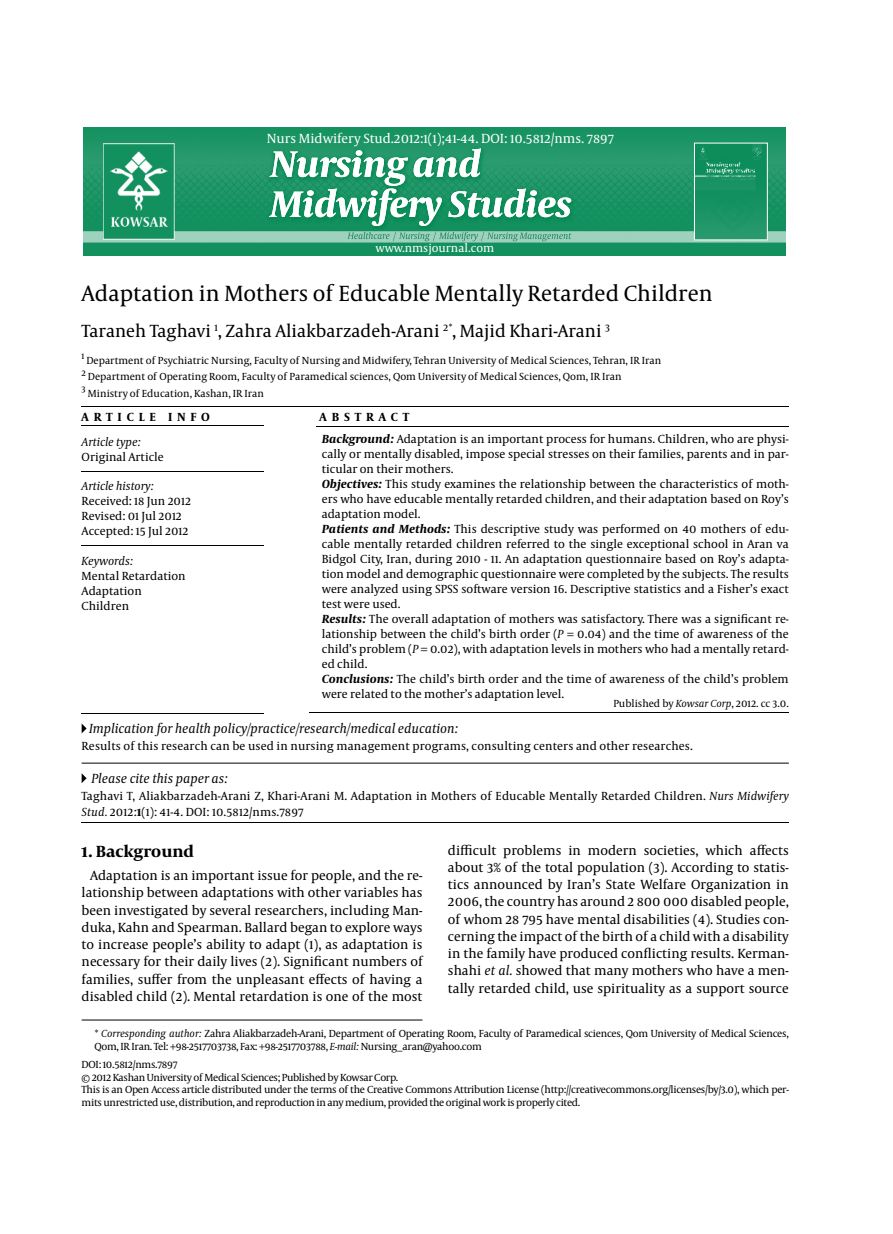
<style>
.page{position:relative;width:893px;height:1234px;background:#fff}
.page>*{position:absolute;margin:0;border:0;box-sizing:border-box;transform-origin:0 0}
.t1{font:22.5px "Capitolium News";color:#000}
.t2{font:18px "Capitolium News";color:#000}
.t3{font:700 16.5px "Capitolium News";color:#000}
.t4{font:13.5px/17.2px "Capitolium News";color:#000;text-align:justify}
.t5{font:italic 13.5px "Capitolium News";color:#000}
.t6{font:13.5px "Capitolium News";color:#fff}
.t7{font:12px/15px "Capitolium News";color:#000}
.t8{font:italic 12px "Capitolium News";color:#000}
.t9{font:700 12px "Capitolium News";letter-spacing:.4em;color:#000}
.t10{font:12px "Capitolium News";color:#fff}
.t11{font:10.5px/12.6px "Capitolium News";letter-spacing:-.025em;color:#000}
.t12{font:10.5px/16.5px "Capitolium News";color:#000}
.s1{font-weight:700;font-style:italic}
.s2{font-style:italic}
.s3{font-weight:700}
</style>
<div class="page">
<img style="left:84px;top:128px;width:702px;height:127px">
<img style="left:696px;top:145px;width:70px;height:93px">
<div style="left:694px;top:143px;width:74px;height:97px;border:1px solid #fff"></div>
<hr style="left:82px;top:406px;width:707px;height:1px;background:#000">
<hr style="left:82px;top:545px;width:182px;height:1px;background:#000">
<hr style="left:82px;top:713px;width:182px;height:1px;background:#000">
<hr style="left:82px;top:471px;width:182px;height:1px;background:#000">
<hr style="left:82px;top:425px;width:182px;height:1px;background:#000">
<svg style="left:82px;top:773px;width:5px;height:10px"></svg>
<svg style="left:82px;top:724px;width:5px;height:9px"></svg>
<hr style="left:82px;top:822px;width:707px;height:1px;background:#000">
<hr style="left:82px;top:762px;width:707px;height:1px;background:#000">
<hr style="left:316px;top:426px;width:473px;height:1px;background:#000">
<hr style="left:309px;top:712px;width:480px;height:1px;background:#000">
<hr style="left:82px;top:1019px;width:340px;height:1px;background:#000">
<p class="t6" style="left:267px;top:131px;width:348px">Nurs Midwifery Stud.2012:1(1);41-44. DOI: 10.5812/nms. 7897</p>
<p class="t10" style="left:376px;top:241px;width:120px">www.nmsjournal.com</p>
<h1 class="t1" style="left:82px;top:280px;width:632px">Adaptation in Mothers of Educable Mentally Retarded Children</h1>
<h2 class="t2" style="left:82px;top:320px;width:530px">Taraneh Taghavi <sup>1</sup>, Zahra Aliakbarzadeh-Arani <sup>2*</sup>, Majid Khari-Arani <sup>3</sup></h2>
<p class="t12" style="left:82px;top:352px;width:581px"><sup>1</sup> Department of Psychiatric Nursing, Faculty of Nursing and Midwifery, Tehran University of Medical Sciences, Tehran, IR Iran<br><sup>2</sup> Department of Operating Room, Faculty of Paramedical sciences, Qom University of Medical Sciences, Qom, IR Iran<br><sup>3</sup> Ministry of Education, Kashan, IR Iran</p>
<p class="t9" style="left:82px;top:409px;width:130px">ARTICLE INFO</p>
<p class="t9" style="left:320px;top:409px;width:91px">ABSTRACT</p>
<p class="t8" style="left:82px;top:434px;width:61px">Article type:</p>
<p class="t7" style="left:82px;top:449px;width:84px">Original Article</p>
<p class="t8" style="left:82px;top:479px;width:74px">Article history:</p>
<p class="t7" style="left:82px;top:494px;width:111px">Received: 18 Jun 2012<br>Revised: 01 Jul 2012<br>Accepted: 15 Jul 2012</p>
<p class="t8" style="left:82px;top:554px;width:53px">Keywords:</p>
<p class="t7" style="left:82px;top:568px;width:106px">Mental Retardation<br>Adaptation<br>Children</p>
<p class="t7" style="left:322px;top:431px;width:469px"><span class="s1">Background:</span> Adaptation is an important process for humans. Children, who are physi&shy;cally or mentally disabled, impose special stresses on their families, parents and in par&shy;ticular on their mothers.<br><span class="s1">Objectives:</span> This study examines the relationship between the characteristics of moth&shy;ers who have educable mentally retarded children, and their adaptation based on Roy’s adaptation model.<br><span class="s1">Patients and Methods:</span> This descriptive study was performed on 40 mothers of edu&shy;cable mentally retarded children referred to the single exceptional school in Aran va Bidgol City, Iran, during 2010 - 11. An adaptation questionnaire based on Roy’s adapta&shy;tion model and demographic questionnaire were completed by the subjects. The results were analyzed using SPSS software version 16. Descriptive statistics and a Fisher’s exact test were used.<br><span class="s1">Results:</span> The overall adaptation of mothers was satisfactory. There was a significant re&shy;lationship between the child’s birth order (<span class="s2">P</span> = 0.04) and the time of awareness of the child’s problem (<span class="s2">P</span> = 0.02), with adaptation levels in mothers who had a mentally retard&shy;ed child.<br><span class="s1">Conclusions:</span> The child’s birth order and the time of awareness of the child’s problem were related to the mother’s adaptation level.</p>
<p class="t12" style="left:613px;top:695px;width:177px">Published by <span class="s2">Kowsar Corp</span>, 2012. cc 3.0.</p>
<p class="t5" style="left:89px;top:721px;width:371px">Implication for health policy/practice/research/medical education:</p>
<p class="t7" style="left:82px;top:738px;width:613px">Results of this research can be used in nursing management programs, consulting centers and other researches.</p>
<p class="t5" style="left:91px;top:771px;width:138px">Please cite this paper as:</p>
<p class="t7" style="left:82px;top:787px;width:709px;line-height:16.5px">Taghavi T, Aliakbarzadeh-Arani Z, Khari-Arani M. Adaptation in Mothers of Educable Mentally Retarded Children. <span class="s2">Nurs Midwifery<br>Stud.</span> 2012:<span class="s3">1</span>(1): 41-4. DOI: 10.5812/nms.7897</p>
<h3 class="t3" style="left:82px;top:841px;width:114px">1. Background</h3>
<p class="t4" style="left:82px;top:866px;width:342px;text-indent:9px">Adaptation is an important issue for people, and the re&shy;lationship between adaptations with other variables has been investigated by several researchers, including Man&shy;duka, Kahn and Spearman. Ballard began to explore ways to increase people’s ability to adapt (1), as adaptation is necessary for their daily lives (2). Significant numbers of families, suffer from the unpleasant effects of having a disabled child (2). Mental retardation is one of the most</p>
<p class="t4" style="left:448px;top:841px;width:342px">difficult problems in modern societies, which affects about 3% of the total population (3). According to statis&shy;tics announced by Iran’s State Welfare Organization in 2006, the country has around 2 800 000 disabled people, of whom 28 795 have mental disabilities (4). Studies con&shy;cerning the impact of the birth of a child with a disability in the family have produced conflicting results. Kerman&shy;shahi <span class="s2">et al.</span> showed that many mothers who have a men&shy;tally retarded child, use spirituality as a support source</p>
<p class="t11" style="left:94px;top:1026px;width:696px;line-height:13.5px">* <span class="s2">Corresponding author:</span> Zahra Aliakbarzadeh-Arani, Department of Operating Room, Faculty of Paramedical sciences, Qom University of Medical Sciences,<br>Qom, IR Iran. Tel: +98-2517703738, Fax: +98-2517703788, <span class="s2">E-mail:</span> Nursing_aran@yahoo.com</p>
<p class="t11" style="left:82px;top:1058px;width:709px">DOI: 10.5812/nms.7897<br>© 2012 Kashan University of Medical Sciences; Published by Kowsar Corp.<br>This is an Open Access article distributed under the terms of the Creative Commons Attribution License (http://creativecommons.org/licenses/by/3.0), which per&shy;mits unrestricted use, distribution, and reproduction in any medium, provided the original work is properly cited.</p>
</div>
